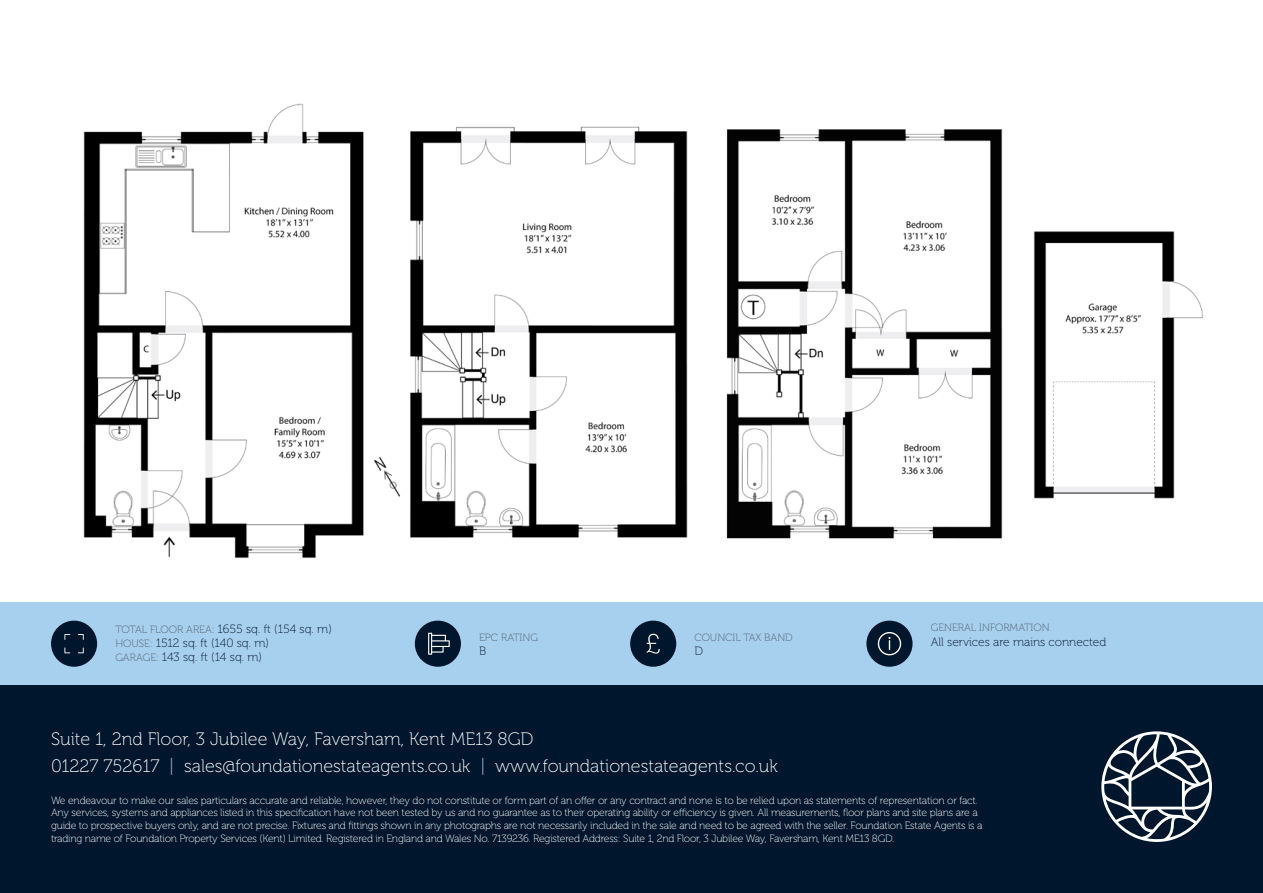
<style>
.page{position:relative;width:1263px;height:893px;background:#fff}
.page>*{position:absolute;margin:0;border:0;box-sizing:border-box;transform-origin:0 0}
.t1{font:18px/27px "Museo 100";color:#fff}
.t2{font:12px/14.4px "Museo 100";color:#00162c}
.t3{font:10.5px/12.6px "Museo 100";letter-spacing:-.02em;color:#fff}
.t4{font:10.5px "Museo 100";color:#4f5e6d}
.s1{font-size:10.5px;color:#4f5e6d}
.s2{color:#a7cfee}
</style>
<div class="page">
<div style="left:0;top:685px;width:1263px;height:208px;background:#00162c"></div>
<svg style="left:1101px;top:731px;width:111px;height:111px"></svg>
<div style="left:0;top:602px;width:1263px;height:83px;background:#a7cfee"></div>
<img style="left:83px;top:103px;width:1121px;height:455px">
<div style="left:51px;top:621px;width:46px;height:46px;background:#00162c;border-radius:50%"></div>
<div style="left:415px;top:621px;width:46px;height:46px;background:#00162c;border-radius:50%"></div>
<div style="left:630px;top:621px;width:46px;height:46px;background:#00162c;border-radius:50%"></div>
<div style="left:866px;top:621px;width:46px;height:46px;background:#00162c;border-radius:50%"></div>
<svg style="left:64px;top:634px;width:20px;height:19px"></svg>
<svg style="left:428px;top:633px;width:22px;height:22px"></svg>
<svg style="left:647px;top:634px;width:13px;height:20px"></svg>
<svg style="left:878px;top:632px;width:23px;height:23px"></svg>
<p class="t2" style="left:115px;top:622px;width:218px"><span class="s1">TOTAL FLOOR AREA:</span> 1655 sq. ft (154 sq. m)<br><span class="s1">HOUSE:</span> 1512 sq. ft (140 sq. m)<br><span class="s1">GARAGE:</span> 143 sq. ft (14 sq. m)</p>
<p class="t4" style="left:479px;top:631px;width:60px">EPC RATING</p>
<p class="t2" style="left:479px;top:644px;width:9px">B</p>
<p class="t4" style="left:694px;top:631px;width:100px">COUNCIL TAX BAND</p>
<p class="t2" style="left:694px;top:644px;width:10px">D</p>
<p class="t4" style="left:931px;top:622px;width:120px">GENERAL INFORMATION</p>
<p class="t2" style="left:931px;top:635px;width:177px">All services are mains connected</p>
<h1 class="t1" style="left:51px;top:726px;width:728px">Suite 1, 2nd Floor, 3 Jubilee Way, Faversham, Kent ME13 8GD<br>01227 752617 <span class="s2">|</span> sales@foundationestateagents.co.uk <span class="s2">|</span> www.foundationestateagents.co.uk</h1>
<p class="t3" style="left:51px;top:794px;width:933px">We endeavour to make our sales particulars accurate and reliable, however, they do not constitute or form part of an offer or any contract and none is to be relied upon as statements of representation or fact.<br>Any services, systems and appliances listed in this specification have not been tested by us and no guarantee as to their operating ability or efficiency is given. All measurements, floor plans and site plans are a guide to prospective buyers only, and are not precise. Fixtures and fittings shown in any photographs are not necessarily included in the sale and need to be agreed with the seller. Foundation Estate Agents is a trading name of Foundation Property Services (Kent) Limited. Registered in England and Wales No. 7139236. Registered Address: Suite 1, 2nd Floor, 3 Jubilee Way, Faversham, Kent ME13 8GD.</p>
</div>
